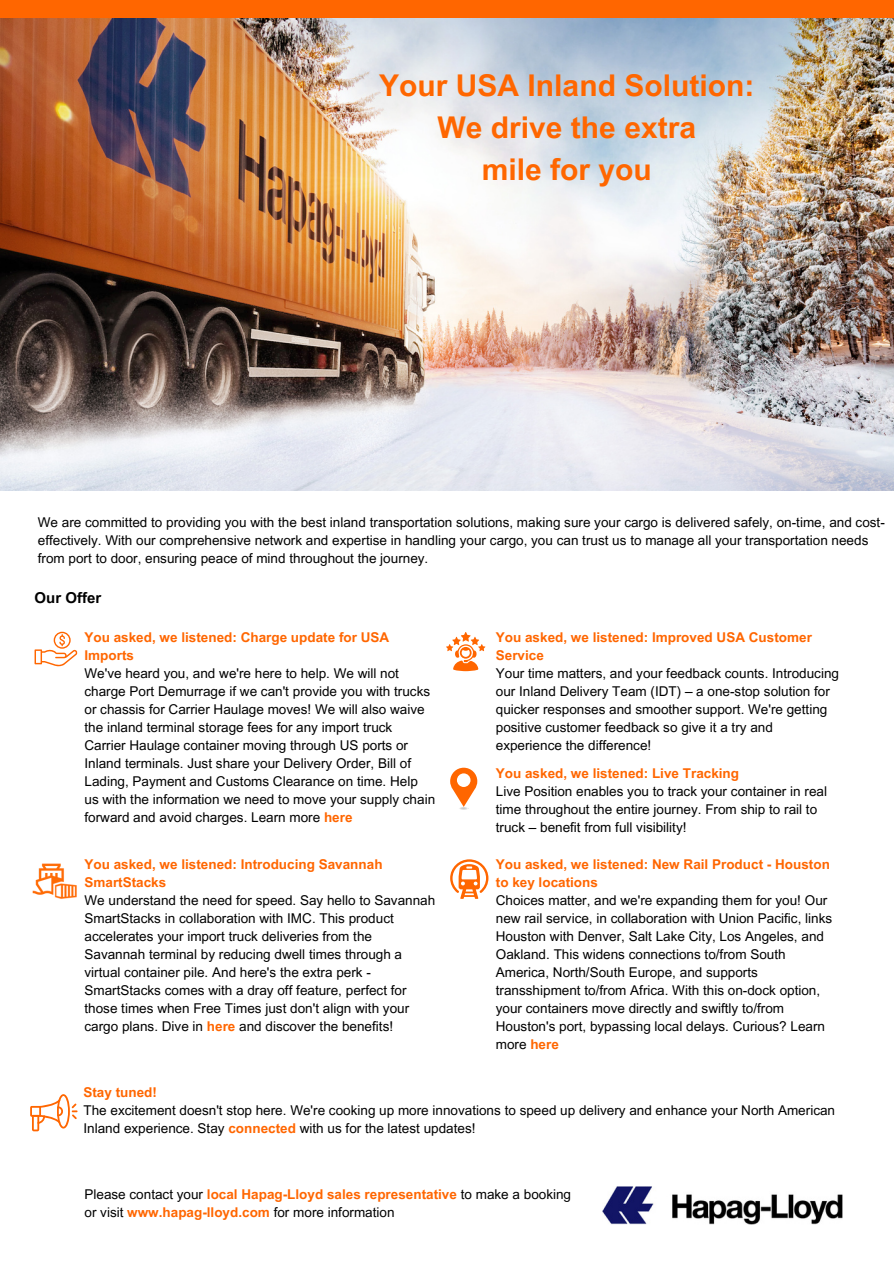
<style>
.page{position:relative;width:894px;height:1264px;background:#fff}
.page>*{position:absolute;margin:0;border:0;box-sizing:border-box;transform-origin:0 0}
.t1{font:700 30px/41.7px "Arial MT Pro";color:#f60;text-align:center}
.t2{font:700 15px "Arial MT Pro";color:#000}
.t3{font:13.5px/18px "Arial MT Pro";color:#000}
.t4{font:700 13.5px/18px "Arial MT Pro";color:#f60}
.s1{font-weight:700;color:#f60}
</style>
<div class="page">
<img style="left:602px;top:1186px;width:240px;height:38px">
<div style="left:0;top:0;width:893px;height:19px;background:#f60"></div>
<img style="left:1px;top:19px;width:892px;height:471px">
<svg style="left:30px;top:1094px;width:47px;height:37px"></svg>
<svg style="left:450px;top:859px;width:38px;height:39px"></svg>
<svg style="left:446px;top:632px;width:39px;height:39px"></svg>
<img style="left:32px;top:863px;width:45px;height:36px">
<svg style="left:35px;top:631px;width:42px;height:35px"></svg>
<svg style="left:450px;top:767px;width:27px;height:42px"></svg>
<p class="t1" style="left:379px;top:69px;width:376px">Your USA Inland Solution:<br>We drive the extra<br>mile for you</p>
<p class="t3" style="left:38px;top:514px;width:848px">We are committed to providing you with the best inland transportation solutions, making sure your cargo is delivered safely, on-time, and cost&shy;effectively. With our comprehensive network and expertise in handling your cargo, you can trust us to manage all your transportation needs from port to door, ensuring peace of mind throughout the journey.</p>
<h2 class="t2" style="left:35px;top:592px;width:68px">Our Offer</h2>
<p class="t4" style="left:84px;top:629px;width:306px">You asked, we listened: Charge update for USA<br>Imports</p>
<p class="t3" style="left:84px;top:665px;width:352px">We've heard you, and we're here to help. We will not charge Port Demurrage if we can't provide you with trucks or chassis for Carrier Haulage moves! We will also waive the inland terminal storage fees for any import truck Carrier Haulage container moving through US ports or Inland terminals. Just share your Delivery Order, Bill of Lading, Payment and Customs Clearance on time. Help us with the information we need to move your supply chain forward and avoid charges. Learn more <span class="s1">here</span></p>
<p class="t4" style="left:84px;top:857px;width:299px">You asked, we listened: Introducing Savannah<br>SmartStacks</p>
<p class="t3" style="left:84px;top:893px;width:352px">We understand the need for speed. Say hello to Savannah SmartStacks in collaboration with IMC. This product accelerates your import truck deliveries from the Savannah terminal by reducing dwell times through a virtual container pile. And here's the extra perk - SmartStacks comes with a dray off feature, perfect for those times when Free Times just don't align with your cargo plans. Dive in <span class="s1">here</span> and discover the benefits!</p>
<p class="t4" style="left:495px;top:629px;width:317px">You asked, we listened: Improved USA Customer<br>Service</p>
<p class="t3" style="left:495px;top:665px;width:344px">Your time matters, and your feedback counts. Introducing our Inland Delivery Team (IDT) – a one-stop solution for quicker responses and smoother support. We're getting positive customer feedback so give it a try and experience the difference!</p>
<p class="t4" style="left:495px;top:765px;width:245px">You asked, we listened: Live Tracking</p>
<p class="t3" style="left:495px;top:783px;width:332px">Live Position enables you to track your container in real time throughout the entire journey. From ship to rail to truck – benefit from full visibility!</p>
<p class="t4" style="left:495px;top:857px;width:335px">You asked, we listened: New Rail Product - Houston to key locations</p>
<p class="t3" style="left:495px;top:893px;width:338px">Choices matter, and we're expanding them for you! Our new rail service, in collaboration with Union Pacific, links Houston with Denver, Salt Lake City, Los Angeles, and Oakland. This widens connections to/from South America, North/South Europe, and supports transshipment to/from Africa. With this on-dock option, your containers move directly and swiftly to/from Houston's port, bypassing local delays. Curious? Learn more <span class="s1">here</span></p>
<p class="t4" style="left:83px;top:1084px;width:75px">Stay tuned!</p>
<p class="t3" style="left:83px;top:1102px;width:753px">The excitement doesn't stop here. We're cooking up more innovations to speed up delivery and enhance your North American<br>Inland experience. Stay <span class="s1">connected</span> with us for the latest updates!</p>
<p class="t3" style="left:84px;top:1186px;width:488px">Please contact your <span class="s1">local Hapag-Lloyd sales representative</span> to make a booking or visit <span class="s1">www.hapag-lloyd.com</span> for more information</p>
</div>
